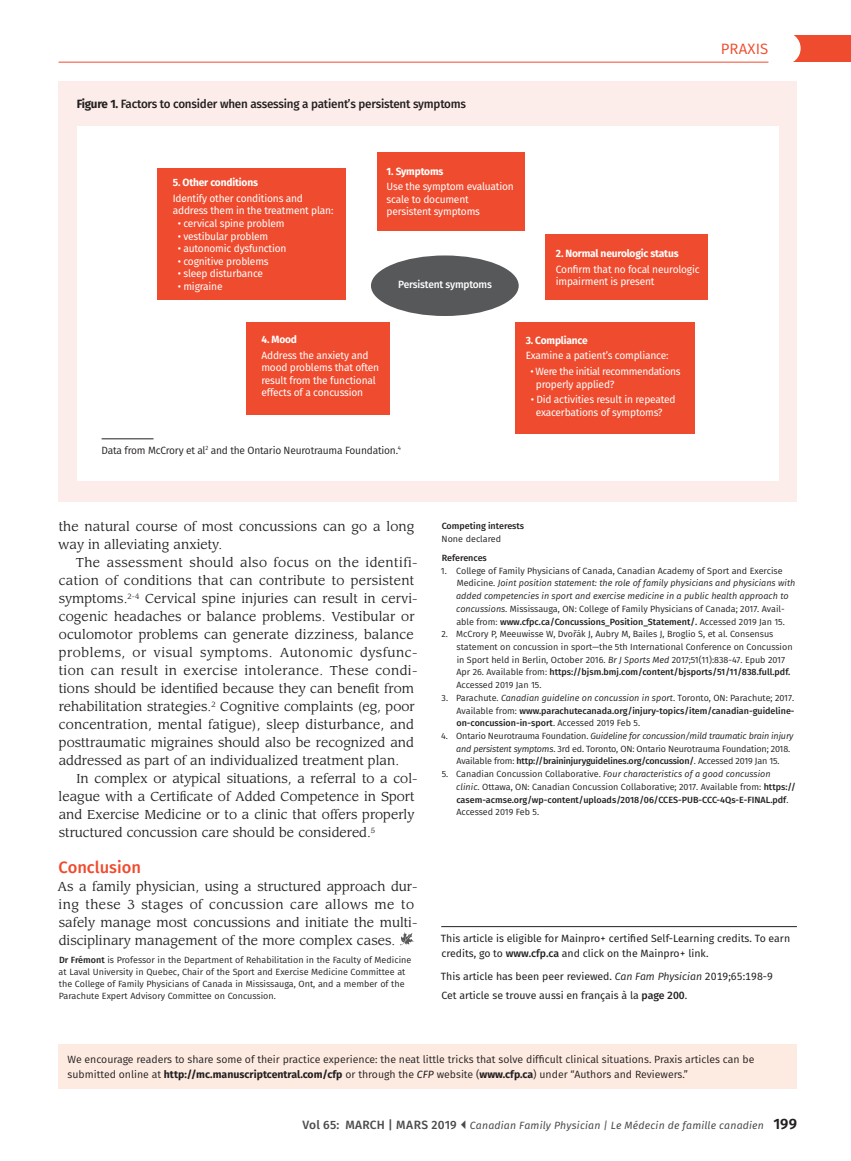
<style>
.page{position:relative;width:851px;height:1161px;background:#fff}
.page>*{position:absolute;margin:0;border:0;box-sizing:border-box;transform-origin:0 0}
.Level3Head{font:500 16.5px "Fira Sans";color:#ef4b2e}
.t1{font:15px "Fira Sans";letter-spacing:.01em;color:#ef4b2e}
.ParagraphIndent{font:12.75px/18px "Leawood Std";letter-spacing:.005em;color:#231f20}
.Paragraph{font:12.75px/18px "Leawood Std";color:#231f20}
.t2{font:500 12px "Fira Sans";letter-spacing:-.015em;color:#231f20}
.t3{font:10.5px/15.6px "Fira Sans";letter-spacing:-.015em;color:#fff}
.InfoLine{font:10.5px/15px "Fira Sans";color:#231f20}
.InfoLine-2{font:10.5px/15px "Fira Sans";color:#231f20}
.Reference{font:10.5px "Fira Sans";color:#231f20}
.t4{font:italic 10.5px "Fira Sans";letter-spacing:.015em;color:#4b4c4d}
.t5{font:10.5px/12.6px "Fira Sans";letter-spacing:-.035em;color:#fff}
.t6{font:500 10.5px "Fira Sans";letter-spacing:-.015em;color:#fff}
.Reference-2{font:9px/12.8px "Fira Sans";color:#231f20}
.AuthorBio{font:9px/12px "Fira Sans";color:#231f20}
.Reference-3{font:9px/12.8px "Fira Sans";letter-spacing:-.02em;color:#231f20}
.Reference-4{font:500 9px/12.8px "Fira Sans";color:#231f20;text-align:justify}
.SmallHead{font:500 9px "Fira Sans";color:#231f20}
.CorrespondInfo{font:9px "Fira Sans";color:#231f20}
.s1{font-weight:700}
.s2{font-weight:500}
.s3{font-style:italic}
.s4{font-weight:400}
.s5{font-weight:400;font-style:italic}
.s6{font-weight:500;font-style:normal;font-size:12px}
.s7{font-weight:600;font-style:normal;font-size:15px;color:#231f20}
</style>
<div class="page">
<div style="left:793px;top:35px;width:57px;height:27px;background:#ef4b2e"></div>
<div style="left:768px;top:32px;width:32px;height:32px;background:#fff;border-radius:50%"></div>
<hr style="left:58px;top:62px;width:710px;height:1px;background:#ef4b2e">
<div style="left:58px;top:1044px;width:738px;height:45px;background:#fdebe1"></div>
<svg style="left:400px;top:932px;width:14px;height:13px"></svg>
<hr style="left:441px;top:926px;width:355px;height:1px;background:#231f20">
<div style="left:58px;top:81px;width:739px;height:420px;background:#fdedea"></div>
<div style="left:77px;top:126px;width:702px;height:354px;background:#fff"></div>
<div style="left:377px;top:153px;width:147px;height:78px;background:#ef4b2e"></div>
<div style="left:247px;top:322px;width:143px;height:93px;background:#ef4b2e"></div>
<div style="left:158px;top:168px;width:188px;height:132px;background:#ef4b2e"></div>
<div style="left:545px;top:234px;width:163px;height:66px;background:#ef4b2e"></div>
<div style="left:515px;top:322px;width:180px;height:111px;background:#ef4b2e"></div>
<div style="left:371px;top:255px;width:147px;height:61px;background:#57585a;border-radius:50%"></div>
<hr style="left:102px;top:439px;width:51px;height:1px;background:#231f20">
<p class="t2" style="left:77px;top:94px;width:391px"><span class="s1">Figure 1.</span> Factors to consider when assessing a patient’s persistent symptoms</p>
<p class="t3" style="left:386px;top:163px;width:129px"><span class="s1">1. Symptoms<br></span>Use the symptom evaluation</p>
<p class="t3" style="left:386px;top:192px;width:95px;line-height:12.6px">scale to document persistent symptoms</p>
<p class="t3" style="left:173px;top:174px;width:132px"><span class="s1">5. Other conditions<br></span>Identify other conditions and</p>
<p class="t3" style="left:173px;top:203px;width:162px">address them in the treatment plan:</p>
<p class="t3" style="left:178px;top:215px;width:108px">• cervical spine problem</p>
<p class="t3" style="left:178px;top:228px;width:92px">• vestibular problem</p>
<p class="t3" style="left:178px;top:240px;width:110px">• autonomic dysfunction</p>
<p class="t3" style="left:178px;top:253px;width:92px">• cognitive problems</p>
<p class="t3" style="left:178px;top:266px;width:87px">• sleep disturbance</p>
<p class="t3" style="left:178px;top:278px;width:46px">• migraine</p>
<p class="t6" style="left:398px;top:276px;width:95px">Persistent symptoms</p>
<p class="t3" style="left:556px;top:245px;width:145px"><span class="s1">2. Normal neurologic status<br></span>Confirm that no focal neurologic</p>
<p class="t3" style="left:556px;top:274px;width:100px">impairment is present</p>
<p class="t3" style="left:261px;top:331px;width:109px"><span class="s1">4. Mood<br></span>Address the anxiety and</p>
<p class="t3" style="left:261px;top:361px;width:119px;line-height:12.6px">mood problems that often result from the functional effects of a concussion</p>
<p class="InfoLine" style="left:102px;top:443px;width:301px">Data from McCrory et al<sup>2</sup> and the Ontario Neurotrauma Foundation.<sup>4</sup></p>
<p class="t3" style="left:525px;top:332px;width:144px"><span class="s1">3. Compliance<br></span>Examine a patient’s compliance:</p>
<p class="t5" style="left:535px;top:365px;width:146px;text-indent:-5px">• Were the initial recommendations properly applied?</p>
<p class="t3" style="left:535px;top:393px;width:141px;line-height:12.6px;text-indent:-5px">• Did activities result in repeated exacerbations of symptoms?</p>
<h2 class="t1" style="left:720px;top:38px;width:49px">PRAXIS</h2>
<p class="ParagraphIndent" style="left:59px;top:518px;width:357px">the natural course of most concussions can go a long</p>
<p class="ParagraphIndent" style="left:58px;top:536px;width:166px">way in alleviating anxiety.</p>
<p class="ParagraphIndent" style="left:59px;top:554px;width:360px;text-indent:17px">The assessment should also focus on the identifi&shy;cation of conditions that can contribute to persistent symptoms.<sup>2-4</sup> Cervical spine injuries can result in cervi&shy;cogenic headaches or balance problems. Vestibular or oculomotor problems can generate dizziness, balance problems, or visual symptoms. Autonomic dysfunc&shy;tion can result in exercise intolerance. These condi&shy;tions should be identified because they can benefit from rehabilitation strategies.<sup>2</sup> Cognitive complaints (eg, poor concentration, mental fatigue), sleep disturbance, and posttraumatic migraines should also be recognized and addressed as part of an individualized treatment plan.</p>
<p class="ParagraphIndent" style="left:59px;top:770px;width:360px;text-indent:18px">In complex or atypical situations, a referral to a col&shy;league with a Certificate of Added Competence in Sport and Exercise Medicine or to a clinic that offers properly structured concussion care should be considered.<sup>5</sup></p>
<p class="Level3Head" style="left:59px;top:854px;width:84px">Conclusion</p>
<p class="Paragraph" style="left:57px;top:878px;width:361px">As a family physician, using a structured approach dur&shy;ing these 3 stages of concussion care allows me to safely manage most concussions and initiate the multi&shy;disciplinary management of the more complex cases.</p>
<p class="AuthorBio" style="left:59px;top:954px;width:354px"><span class="s2">Dr Frémont</span> is Professor in the Department of Rehabilitation in the Faculty of Medicine at Laval University in Quebec, Chair of the Sport and Exercise Medicine Committee at the College of Family Physicians of Canada in Mississauga, Ont, and a member of the Parachute Expert Advisory Committee on Concussion.</p>
<p class="SmallHead" style="left:441px;top:519px;width:84px">Competing interests</p>
<p class="CorrespondInfo" style="left:441px;top:532px;width:61px">None declared</p>
<p class="SmallHead" style="left:442px;top:551px;width:47px">References</p>
<p class="Reference-2" style="left:456px;top:564px;width:341px;text-indent:-15px">1. College of Family Physicians of Canada, Canadian Academy of Sport and Exercise Medicine. <span class="s3">Joint position statement: the role of family physicians and physicians with added competencies in sport and exercise medicine in a public health approach to concussions.</span> Mississauga, ON: College of Family Physicians of Canada; 2017. Avail&shy;able from: <span class="s2">www.cfpc.ca/Concussions_Position_Statement/.</span> Accessed 2019 Jan 15.</p>
<p class="Reference-2" style="left:456px;top:628px;width:338px;text-indent:-15px">2. McCrory P, Meeuwisse W, Dvořák J, Aubry M, Bailes J, Broglio S, et al. Consensus statement on concussion in sport—the 5th International Conference on Concussion in Sport held in Berlin, October 2016. <span class="s3">Br J Sports Med</span> 2017;51(11):838-47. Epub 2017<br>Apr 26. Available from: <span class="s2">https://bjsm.bmj.com/content/bjsports/51/11/838.full.pdf.<br></span>Accessed 2019 Jan 15.</p>
<p class="Reference-4" style="left:456px;top:691px;width:340px;text-indent:-15px"><span class="s4">3. Parachute.</span> <span class="s5">Canadian guideline on concussion in sport</span><span class="s4">. Toronto, ON: Parachute; 2017.<br>Available from:</span> www.parachutecanada.org/injury-topics/item/canadian-guideline&shy;on-concussion-in-sport<span class="s4">. Accessed 2019 Feb 5.</span></p>
<p class="Reference-3" style="left:456px;top:729px;width:339px;text-indent:-15px">4. Ontario Neurotrauma Foundation. <span class="s3">Guideline for concussion/mild traumatic brain injury and persistent symptoms</span>. 3rd ed. Toronto, ON: Ontario Neurotrauma Foundation; 2018.<br>Available from: <span class="s2">http://braininjuryguidelines.org/concussion/</span>. Accessed 2019 Jan 15.</p>
<p class="Reference-2" style="left:456px;top:767px;width:341px;text-indent:-14px">5. Canadian Concussion Collaborative. <span class="s3">Four characteristics of a good concussion clinic</span>. Ottawa, ON: Canadian Concussion Collaborative; 2017. Available from: <span class="s2">https:// casem-acmse.org/wp-content/uploads/2018/06/CCES-PUB-CCC-4Qs-E-FINAL.pdf</span>.<br>Accessed 2019 Feb 5.</p>
<p class="InfoLine-2" style="left:441px;top:931px;width:351px">This article is eligible for Mainpro+ certified Self-Learning credits. To earn credits, go to <span class="s2">www.cfp.ca</span> and click on the Mainpro+ link.</p>
<p class="Reference" style="left:441px;top:968px;width:334px">This article has been peer reviewed. <span class="s3">Can Fam Physician</span> 2019;65:198-9</p>
<p class="Reference" style="left:441px;top:987px;width:247px">Cet article se trouve aussi en français à la <span class="s2">page 200</span>.</p>
<p class="InfoLine" style="left:67px;top:1051px;width:688px">We encourage readers to share some of their practice experience: the neat little tricks that solve difficult clinical situations. Praxis articles can be submitted online at <span class="s1">http://mc.manuscriptcentral.com/cfp</span> or through the <span class="s3">CFP</span> website (<span class="s1">www.cfp.ca</span>) under “Authors and Reviewers.”</p>
<p class="t4" style="left:302px;top:1117px;width:496px"><span class="s6">Vol 65: MARCH | MARS 2019</span> Canadian Family Physician | Le Médecin de famille canadien <span class="s7">199</span></p>
</div>
